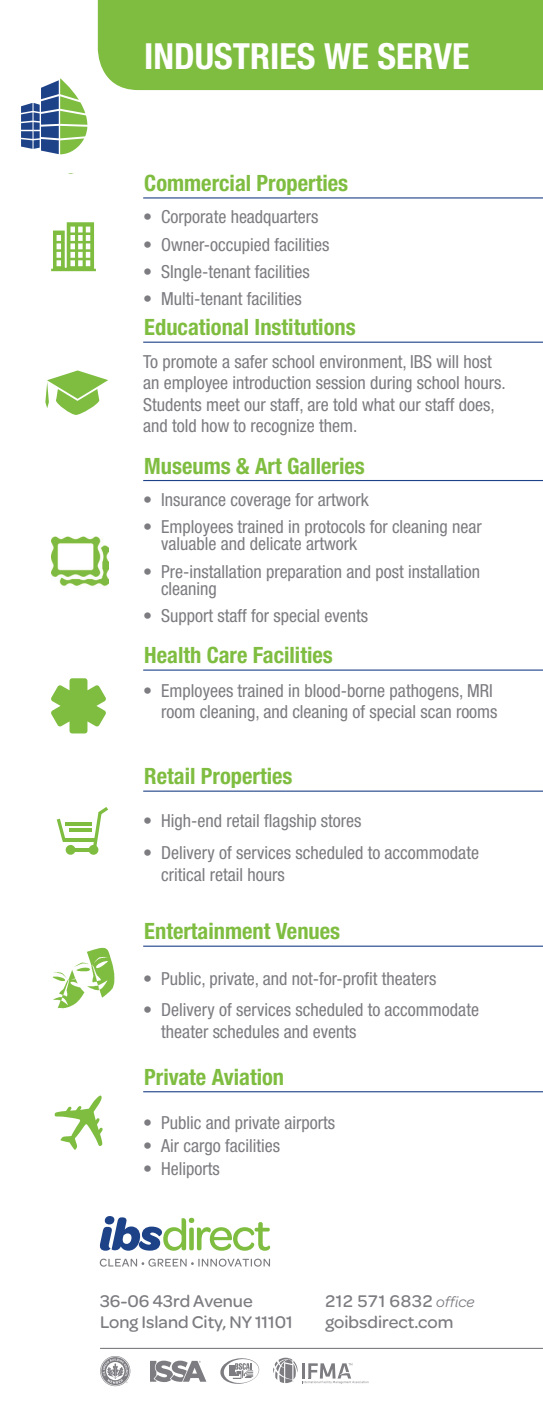
<style>
.page{position:relative;width:543px;height:1418px;background:#fff}
.page>*{position:absolute;margin:0;border:0;box-sizing:border-box;transform-origin:0 0}
.t1{font:700 condensed 36px "Helvetica Neue";color:#fff}
.t2{font:700 condensed 22.5px "Helvetica Neue";color:#7fbd41}
.t3{font:condensed 18px/21.6px "Helvetica Neue";color:#7c7c81}
.t4{font:500 18px/21.6px "Omnes";color:#7c7c81}
.s1{font-weight:400;font-style:italic;font-size:15.75px}
</style>
<div class="page">
<div style="left:98px;top:0;width:445px;height:90px;background:#7fbd41"></div>
<svg style="left:51px;top:222px;width:45px;height:49px"></svg>
<svg style="left:45px;top:370px;width:63px;height:45px"></svg>
<img style="left:51px;top:536px;width:57px;height:51px">
<svg style="left:51px;top:678px;width:55px;height:55px"></svg>
<svg style="left:55px;top:1095px;width:48px;height:55px"></svg>
<hr style="left:69px;top:848px;width:27px;height:3px;background:#7fbd41">
<div style="left:66px;top:845px;width:9px;height:9px;background:#7fbd41;border-radius:50%"></div>
<div style="left:89px;top:845px;width:9px;height:9px;background:#7fbd41;border-radius:50%"></div>
<hr style="left:63px;top:838px;width:33px;height:3px;background:#7fbd41">
<svg style="left:57px;top:818px;width:9px;height:23px"></svg>
<svg style="left:92px;top:807px;width:16px;height:44px"></svg>
<hr style="left:69px;top:828px;width:23px;height:4px;background:#7fbd41">
<hr style="left:66px;top:822px;width:26px;height:3px;background:#7fbd41">
<hr style="left:143px;top:197px;width:400px;height:1px;background:#1e4288">
<hr style="left:143px;top:341px;width:400px;height:2px;background:#1e4288">
<hr style="left:143px;top:480px;width:400px;height:1px;background:#1e4288">
<hr style="left:143px;top:669px;width:400px;height:1px;background:#1e4288">
<hr style="left:143px;top:790px;width:400px;height:1px;background:#1e4288">
<hr style="left:143px;top:945px;width:400px;height:1px;background:#1e4288">
<hr style="left:143px;top:1091px;width:400px;height:1px;background:#1e4288">
<img style="left:52px;top:947px;width:63px;height:62px">
<svg style="left:21px;top:78px;width:66px;height:76px"></svg>
<svg style="left:99px;top:1216px;width:171px;height:34px"></svg>
<svg style="left:100px;top:1258px;width:170px;height:8px"></svg>
<hr style="left:100px;top:1347px;width:443px;height:1px;background:#7c7c81">
<svg style="left:220px;top:1358px;width:39px;height:25px"></svg>
<svg style="left:150px;top:1360px;width:56px;height:22px"></svg>
<svg style="left:100px;top:1356px;width:30px;height:30px"></svg>
<svg style="left:273px;top:1357px;width:95px;height:26px"></svg>
<h1 class="t1" style="left:144px;top:35px;width:327px">INDUSTRIES WE SERVE</h1>
<p class="t2" style="left:144px;top:169px;width:205px">Commercial Properties</p>
<p class="t3" style="left:143px;top:206px;width:177px">• Corporate headquarters</p>
<p class="t3" style="left:143px;top:233px;width:188px">• Owner-occupied facilities</p>
<p class="t3" style="left:143px;top:261px;width:168px">• SIngle-tenant facilities</p>
<p class="t3" style="left:143px;top:288px;width:160px">• Multi-tenant facilities</p>
<p class="t2" style="left:144px;top:314px;width:213px">Educational Institutions</p>
<p class="t3" style="left:143px;top:350px;width:364px">To promote a safer school environment, IBS will host an employee introduction session during school hours.<br>Students meet our staff, are told what our staff does, and told how to recognize them.</p>
<p class="t2" style="left:144px;top:452px;width:222px">Museums &amp; Art Galleries</p>
<p class="t3" style="left:143px;top:489px;width:227px">• Insurance coverage for artwork</p>
<p class="t3" style="left:161px;top:518px;width:322px;line-height:17.1px;text-indent:-18px">• Employees trained in protocols for cleaning near valuable and delicate artwork</p>
<p class="t3" style="left:161px;top:562px;width:321px;line-height:17.1px;text-indent:-18px">• Pre-installation preparation and post installation cleaning</p>
<p class="t3" style="left:143px;top:604px;width:226px">• Support staff for special events</p>
<p class="t2" style="left:144px;top:641px;width:190px">Health Care Facilities</p>
<p class="t3" style="left:143px;top:679px;width:356px;text-align:right">• Employees trained in blood-borne pathogens, MRI room cleaning, and cleaning of special scan rooms</p>
<p class="t2" style="left:144px;top:762px;width:150px">Retail Properties</p>
<p class="t3" style="left:143px;top:810px;width:220px">• High-end retail flagship stores</p>
<p class="t3" style="left:161px;top:842px;width:319px;text-indent:-18px">• Delivery of services scheduled to accommodate critical retail hours</p>
<p class="t2" style="left:144px;top:917px;width:198px">Entertainment Venues</p>
<p class="t3" style="left:143px;top:967px;width:295px">• Public, private, and not-for-profit theaters</p>
<p class="t3" style="left:161px;top:999px;width:319px;text-indent:-18px">• Delivery of services scheduled to accommodate theater schedules and events</p>
<p class="t2" style="left:144px;top:1063px;width:141px">Private Aviation</p>
<p class="t3" style="left:143px;top:1112px;width:194px">• Public and private airports</p>
<p class="t3" style="left:143px;top:1134px;width:138px">• Air cargo facilities</p>
<p class="t3" style="left:143px;top:1157px;width:78px">• Heliports</p>
<p class="t4" style="left:100px;top:1288px;width:194px">36-06 43rd Avenue<br>Long Island City, NY 11101</p>
<p class="t4" style="left:325px;top:1288px;width:151px">212 571 6832 <span class="s1">office </span>goibsdirect.com</p>
</div>
